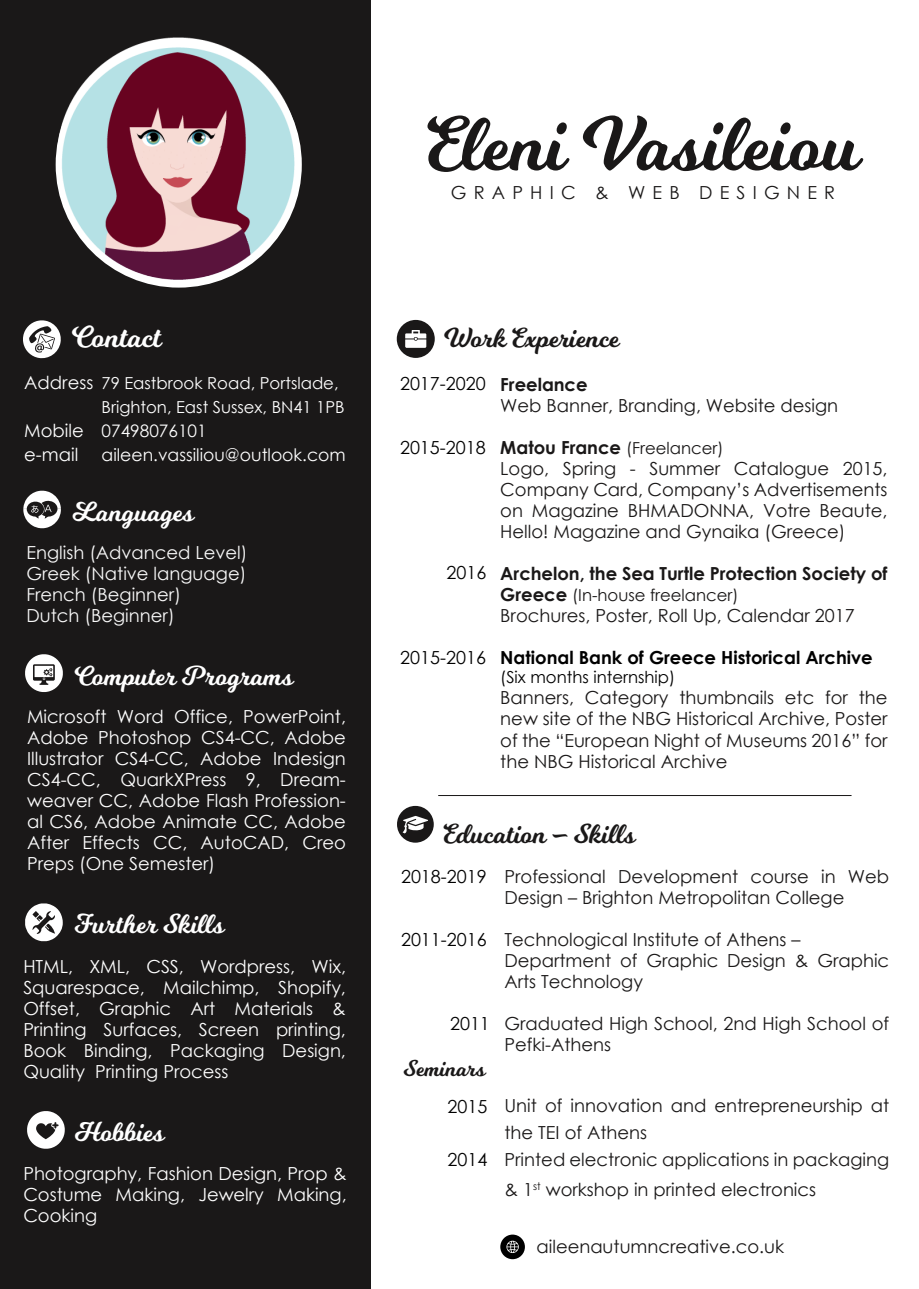
<style>
.page{position:relative;width:919px;height:1289px;background:#fff}
.page>*{position:absolute;margin:0;border:0;box-sizing:border-box;transform-origin:0 0}
.t1{font:75px "Milkshake";color:#1a1818}
.t2{font:30px "Milkshake";color:#fff}
.t3{font:27px "Milkshake";color:#fff}
.t4{font:27px "Milkshake";color:#1a1818}
.t5{font:22.5px "Milkshake";color:#1a1818}
.t6{font:18px/21px "Century Gothic";color:#1a1818}
.t7{font:18px/21px "Century Gothic";color:#fff;text-align:justify}
.t8{font:18px/21px "Century Gothic";color:#f9f9f9}
.t9{font:18px "Century Gothic";color:#000}
.t10{font:700 18px "Century Gothic";color:#1a1818}
.t11{font:700 18px "Century Gothic";color:#000}
.t12{font:18px "Century Gothic";letter-spacing:.4em;color:#1a1818}
.t13{font:17.25px/24px "Century Gothic";color:#fff}
.t14{font:16.5px/24px "Century Gothic";color:#fff}
.t15{font:16.5px "Century Gothic";color:#1a1818}
.t16{font:16.5px "Century Gothic";color:#000}
.s1{font-weight:700;font-size:18px}
</style>
<div class="page">
<div style="left:0;top:0;width:370px;height:1288px;background:#1a1818"></div>
<svg style="left:25px;top:654px;width:38px;height:38px"></svg>
<svg style="left:25px;top:903px;width:38px;height:38px"></svg>
<hr style="left:438px;top:795px;width:413px;height:1px;background:#1a1818">
<svg style="left:397px;top:320px;width:37px;height:38px"></svg>
<svg style="left:27px;top:1111px;width:38px;height:37px"></svg>
<svg style="left:23px;top:490px;width:38px;height:38px"></svg>
<svg style="left:397px;top:806px;width:37px;height:36px"></svg>
<svg style="left:23px;top:320px;width:38px;height:38px"></svg>
<img style="left:55px;top:37px;width:247px;height:246px">
<svg style="left:500px;top:1234px;width:25px;height:25px"></svg>
<h2 class="t2" style="left:72px;top:315px;width:91px">Contact</h2>
<p class="t7" style="left:24px;top:371px;width:71px">Address</p>
<p class="t7" style="left:24px;top:418px;width:61px;line-height:24px">Mobile e-mail</p>
<p class="t14" style="left:102px;top:370px;width:244px">79 Eastbrook Road, Portslade,<br>Brighton, East Sussex, BN41 1PB</p>
<p class="t13" style="left:102px;top:418px;width:245px">07498076101 aileen.vassiliou@outlook.com</p>
<h3 class="t3" style="left:73px;top:493px;width:123px">Languages</h3>
<p class="t8" style="left:26px;top:541px;width:223px">English (Advanced Level)<br>Greek (Native language)<br>French (Beginner)<br>Dutch (Beginner)</p>
<h3 class="t3" style="left:75px;top:657px;width:220px">Computer Programs</h3>
<p class="t7" style="left:27px;top:705px;width:320px">Microsoft Word Office, PowerPoint, Adobe Photoshop CS4-CC, Adobe Illustrator CS4-CC, Adobe Indesign CS4-CC, QuarkXPress 9, Dream&shy;weaver CC, Adobe Flash Profession&shy;al CS6, Adobe Animate CC, Adobe After Effects CC, AutoCAD, Creo Preps (One Semester)</p>
<h3 class="t3" style="left:75px;top:904px;width:151px">Further Skills</h3>
<p class="t7" style="left:23px;top:955px;width:324px">HTML, XML, CSS, Wordpress, Wix, Squarespace, Mailchimp, Shopify, Offset, Graphic Art Materials &amp; Printing Surfaces, Screen printing, Book Binding, Packaging Design, Quality Printing Process</p>
<h3 class="t3" style="left:75px;top:1112px;width:91px">Hobbies</h3>
<p class="t7" style="left:23px;top:1162px;width:325px">Photography, Fashion Design, Prop &amp; Costume Making, Jewelry Making, Cooking</p>
<h1 class="t1" style="left:426px;top:91px;width:435px">Eleni Vasileiou</h1>
<p class="t12" style="left:451px;top:180px;width:386px">GRAPHIC &amp; WEB DESIGNER</p>
<h3 class="t4" style="left:444px;top:319px;width:177px">Work Experience</h3>
<p class="t9" style="left:400px;top:370px;width:87px">2017-2020</p>
<p class="t9" style="left:400px;top:435px;width:87px">2015-2018</p>
<p class="t9" style="left:446px;top:560px;width:41px">2016</p>
<p class="t9" style="left:400px;top:644px;width:87px">2015-2016</p>
<p class="t10" style="left:500px;top:370px;width:89px">Freelance</p>
<p class="t6" style="left:500px;top:394px;width:339px">Web Banner, Branding, Website design</p>
<p class="t15" style="left:500px;top:436px;width:225px"><span class="s1">Matou France</span> (Freelancer)</p>
<p class="t6" style="left:500px;top:457px;width:389px;text-align:justify">Logo, Spring - Summer Catalogue 2015, Company Card, Company’s Advertisements on Magazine BHMADONNA, Votre Beaute, Hello! Magazine and Gynaika (Greece)</p>
<p class="t10" style="left:500px;top:559px;width:389px">Archelon, the Sea Turtle Protection Society of</p>
<p class="t15" style="left:500px;top:583px;width:240px"><span class="s1">Greece</span> (In-house freelancer)</p>
<p class="t6" style="left:500px;top:604px;width:356px">Brochures, Poster, Roll Up, Calendar 2017</p>
<p class="t11" style="left:500px;top:643px;width:374px">National Bank of Greece Historical Archive</p>
<p class="t16" style="left:500px;top:666px;width:176px">(Six months internship)</p>
<p class="t6" style="left:500px;top:687px;width:389px;text-align:justify">Banners, Category thumbnails etc for the new site of the NBG Historical Archive, Poster of the “European Night of Museums 2016” for the NBG Historical Archive</p>
<h3 class="t4" style="left:443px;top:814px;width:193px">Education – Skills</h3>
<p class="t9" style="left:401px;top:863px;width:87px">2018-2019</p>
<p class="t9" style="left:401px;top:926px;width:87px">2011-2016</p>
<p class="t9" style="left:450px;top:1011px;width:41px">2011</p>
<p class="t5" style="left:403px;top:1052px;width:83px">Seminars</p>
<p class="t9" style="left:447px;top:1093px;width:41px">2015</p>
<p class="t9" style="left:447px;top:1146px;width:41px">2014</p>
<p class="t6" style="left:504px;top:865px;width:386px">Professional Development course in Web<br>Design – Brighton Metropolitan College</p>
<p class="t6" style="left:504px;top:928px;width:386px">Technological Institute of Athens –<br>Department of Graphic Design &amp; Graphic<br>Arts Technology</p>
<p class="t6" style="left:504px;top:1012px;width:386px">Graduated High School, 2nd High School of<br>Pefki-Athens</p>
<p class="t6" style="left:504px;top:1091px;width:386px;line-height:27px">Unit of innovation and entrepreneurship at the TEI of Athens<br>Printed electronic applications in packaging</p>
<p class="t6" style="left:504px;top:1178px;width:313px">&amp; 1<sup>st</sup> workshop in printed electronics</p>
<p class="t6" style="left:536px;top:1235px;width:249px">aileenautumncreative.co.uk</p>
</div>
